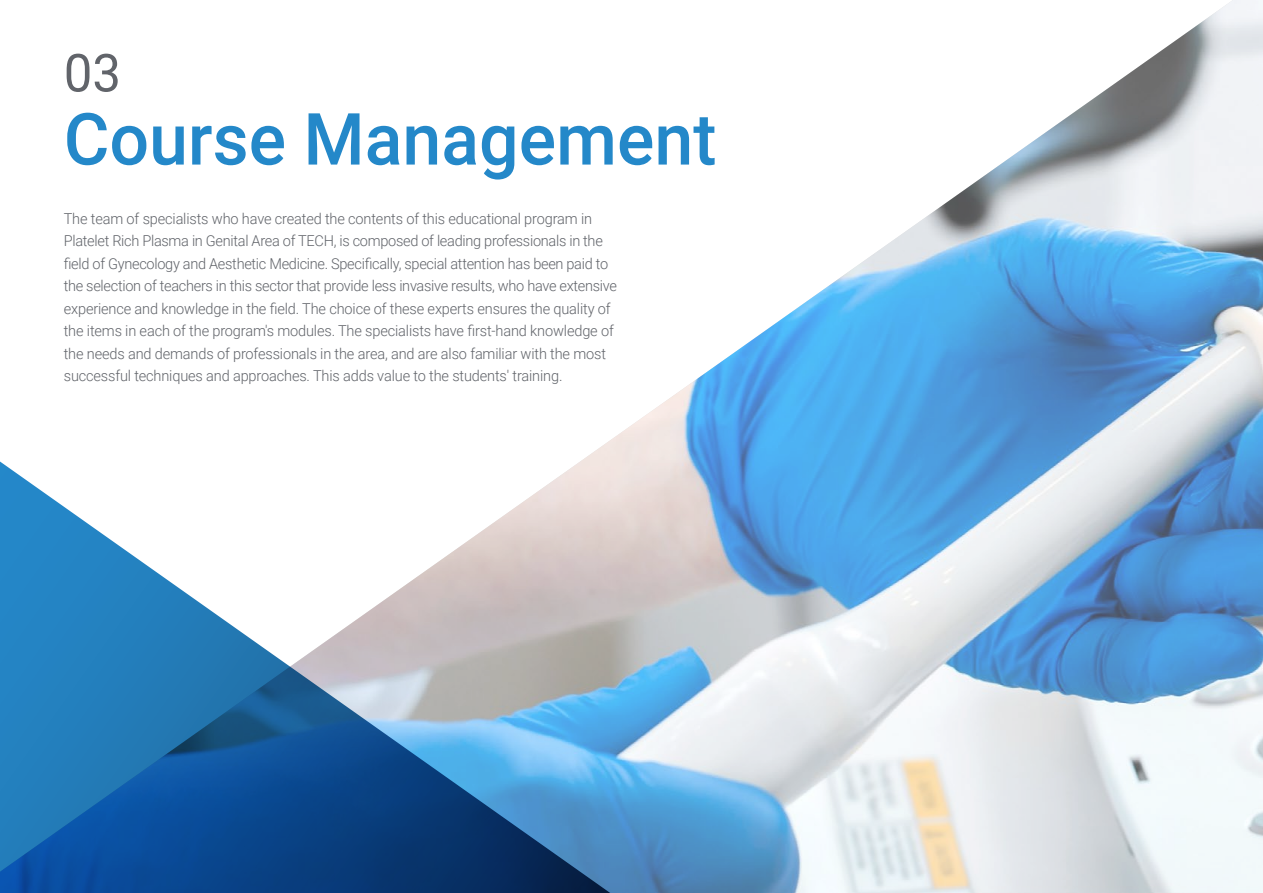
<style>
.page{position:relative;width:1263px;height:893px;background:#fff}
.page>*{position:absolute;margin:0;border:0;box-sizing:border-box;transform-origin:0 0}
.t1{font:500 72px "Roboto";color:#2488c9}
.t2{font:52.5px "Roboto";color:#61646a}
.t3{font:300 15px/22.5px "Roboto";letter-spacing:-.01em;color:#61646a}
</style>
<div class="page">
<img style="left:602px;top:0;width:661px;height:893px">
<svg style="left:0;top:446px;width:640px;height:447px"></svg>
<h2 class="t2" style="left:64px;top:36px;width:59px">03</h2>
<h1 class="t1" style="left:64px;top:89px;width:654px">Course Management</h1>
<p class="t3" style="left:64px;top:207px;width:555px">The team of specialists who have created the contents of this educational program in Platelet Rich Plasma in Genital Area of TECH, is composed of leading professionals in the field of Gynecology and Aesthetic Medicine. Specifically, special attention has been paid to the selection of teachers in this sector that provide less invasive results, who have extensive experience and knowledge in the field. The choice of these experts ensures the quality of the items in each of the program's modules. The specialists have first-hand knowledge of the needs and demands of professionals in the area, and are also familiar with the most successful techniques and approaches. This adds value to the students' training.</p>
</div>
